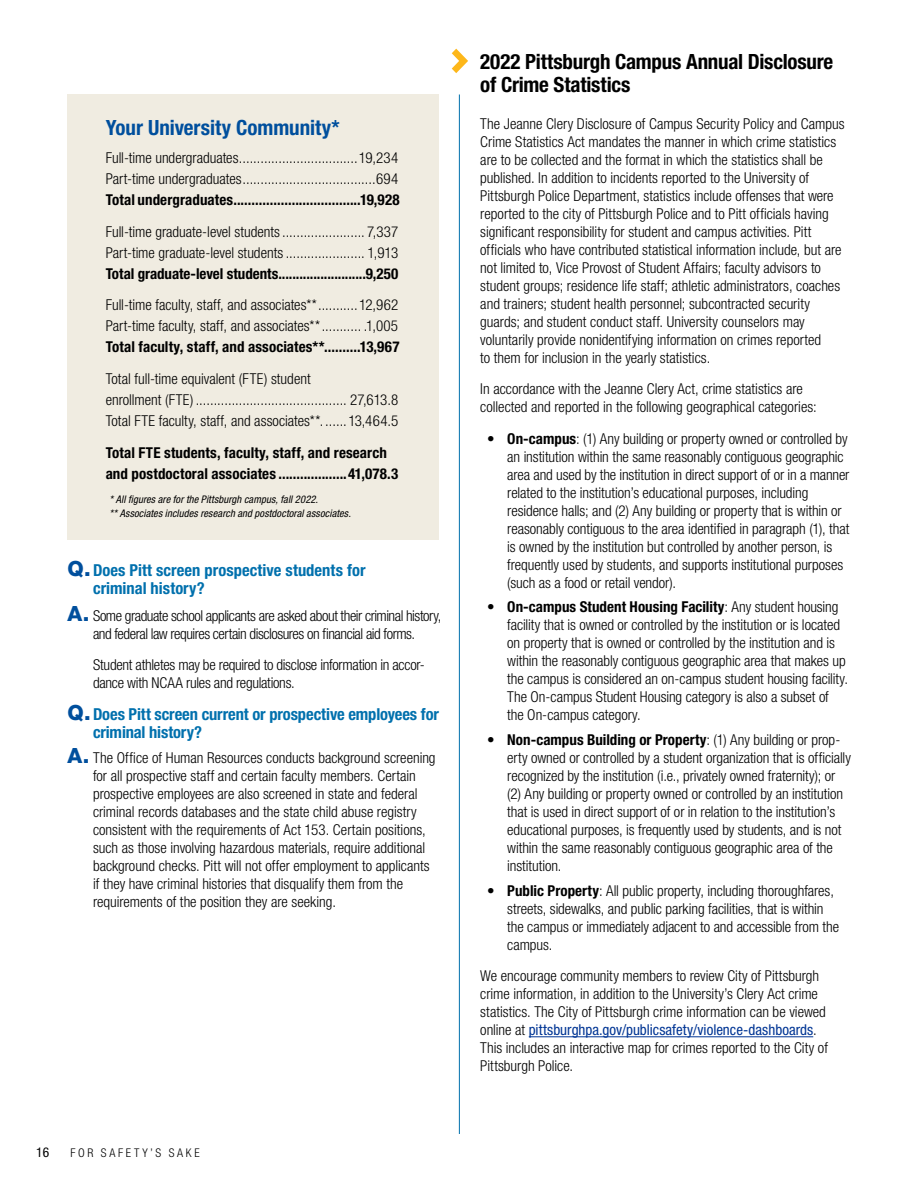
<style>
.page{position:relative;width:918px;height:1188px;background:#fff}
.page>*{position:absolute;margin:0;border:0;box-sizing:border-box;transform-origin:0 0}
.t1{font:700 condensed 21px/22.5px "Helvetica Neue LT Pro";letter-spacing:-.01em;color:#000}
.Subhead{font:700 condensed 21px "Helvetica Neue LT Pro";color:#004f9d}
.Body_Copy_GOTHAM{font:700 condensed 16.5px/18px "Helvetica Neue LT Pro";color:#0070ad}
.BODY_COPY{font:300 condensed 15px/18px "Helvetica Neue LT Pro";color:#000}
.BODY_COPY_BULLET_NUMBERS{font:300 condensed 15px/18px "Helvetica Neue LT Pro";letter-spacing:-.005em;color:#000}
.BODY_COPY-2{font:700 condensed 15px "Helvetica Neue LT Pro";letter-spacing:.005em;color:#000}
.BODY_COPY-3{font:300 condensed 15px/18px "Helvetica Neue LT Pro";letter-spacing:-.03em;color:#000;text-align:center}
.BODY_COPY-4{font:300 condensed 15px/18px "Helvetica Neue LT Pro";letter-spacing:-.02em;color:#000}
.t2{font:condensed 13.5px "Helvetica Neue LT Pro";color:#000}
.t3{font:300 condensed 12px "Helvetica Neue LT Pro";letter-spacing:.225em;color:#000}
.t4{font:italic condensed 10.5px "Helvetica Neue LT Pro";letter-spacing:.01em;color:#000}
.s1{font-weight:800;font-stretch:normal;font-size:21px;color:#004f9d}
.s2{font-weight:700}
.s3{font-weight:400;color:#003594}
</style>
<div class="page">
<hr style="left:459px;top:94px;width:1px;height:1040px;background:#0070ad">
<hr style="left:529px;top:1037px;width:284px;height:1px;background:#003594">
<div style="left:67px;top:94px;width:371px;height:446px;background:#f0ece1"></div>
<svg style="left:452px;top:49px;width:16px;height:24px"></svg>
<h2 class="Subhead" style="left:106px;top:115px;width:236px">Your University Community*</h2>
<p class="BODY_COPY" style="left:106px;top:148px;width:294px">Full-time undergraduates.................................19,234</p>
<p class="BODY_COPY" style="left:106px;top:169px;width:294px">Part-time undergraduates.....................................694</p>
<p class="BODY_COPY-2" style="left:106px;top:190px;width:296px">Total undergraduates...................................19,928</p>
<p class="BODY_COPY" style="left:106px;top:222px;width:294px">Full-time graduate-level students....................... 7,337</p>
<p class="BODY_COPY" style="left:106px;top:243px;width:294px">Part-time graduate-level students ...................... 1,913</p>
<p class="BODY_COPY-2" style="left:106px;top:264px;width:294px">Total graduate-level students.........................9,250</p>
<p class="BODY_COPY" style="left:106px;top:296px;width:294px">Full-time faculty, staff, and associates**...........12,962</p>
<p class="BODY_COPY" style="left:106px;top:317px;width:294px">Part-time faculty, staff, and associates**........... .1,005</p>
<p class="BODY_COPY-2" style="left:106px;top:338px;width:295px">Total faculty, staff, and associates**..........13,967</p>
<p class="BODY_COPY" style="left:106px;top:370px;width:206px">Total full-time equivalent (FTE) student</p>
<p class="BODY_COPY" style="left:106px;top:391px;width:294px">enrollment (FTE) .......................................... 27,613.8</p>
<p class="BODY_COPY" style="left:106px;top:412px;width:294px">Total FTE faculty, staff, and associates**. ......13,464.5</p>
<p class="BODY_COPY-2" style="left:106px;top:444px;width:283px">Total FTE students, faculty, staff, and research</p>
<p class="BODY_COPY-2" style="left:106px;top:465px;width:294px">and postdoctoral associates ...................41,078.3</p>
<p class="t4" style="left:109px;top:493px;width:210px">* All figures are for the Pittsburgh campus, fall 2022.</p>
<p class="t4" style="left:109px;top:507px;width:243px">** Associates includes research and postdoctoral associates.</p>
<p class="Body_Copy_GOTHAM" style="left:93px;top:561px;width:274px;text-indent:-26px"><span class="s1">Q.</span>Does Pitt screen prospective students for criminal history?</p>
<p class="BODY_COPY-3" style="left:68px;top:606px;width:375px"><span class="s1">A.</span> Some graduate school applicants are asked about their criminal history, and federal law requires certain disclosures on financial aid forms.</p>
<p class="BODY_COPY-4" style="left:93px;top:656px;width:333px">Student athletes may be required to disclose information in accor&shy;dance with NCAA rules and regulations.</p>
<p class="Body_Copy_GOTHAM" style="left:93px;top:705px;width:348px;text-indent:-26px"><span class="s1">Q.</span>Does Pitt screen current or prospective employees for criminal history?</p>
<p class="BODY_COPY" style="left:93px;top:748px;width:344px;text-indent:-26px"><span class="s1">A.</span> The Office of Human Resources conducts background screening for all prospective staff and certain faculty members. Certain prospective employees are also screened in state and federal criminal records databases and the state child abuse registry consistent with the requirements of Act 153. Certain positions, such as those involving hazardous materials, require additional background checks. Pitt will not offer employment to applicants if they have criminal histories that disqualify them from the requirements of the position they are seeking.</p>
<p class="t2" style="left:36px;top:1144px;width:15px">16</p>
<p class="t3" style="left:71px;top:1146px;width:131px">FOR SAFETY’S SAKE</p>
<h1 class="t1" style="left:480px;top:51px;width:355px">2022 Pittsburgh Campus Annual Disclosure of Crime Statistics</h1>
<p class="BODY_COPY" style="left:480px;top:114px;width:366px">The Jeanne Clery Disclosure of Campus Security Policy and Campus Crime Statistics Act mandates the manner in which crime statistics are to be collected and the format in which the statistics shall be published. In addition to incidents reported to the University of Pittsburgh Police Department, statistics include offenses that were reported to the city of Pittsburgh Police and to Pitt officials having significant responsibility for student and campus activities. Pitt officials who have contributed statistical information include, but are not limited to, Vice Provost of Student Affairs; faculty advisors to student groups; residence life staff; athletic administrators, coaches and trainers; student health personnel; subcontracted security guards; and student conduct staff. University counselors may voluntarily provide nonidentifying information on crimes reported<br>to them for inclusion in the yearly statistics.</p>
<p class="BODY_COPY" style="left:480px;top:380px;width:338px">In accordance with the Jeanne Clery Act, crime statistics are collected and reported in the following geographical categories:</p>
<p class="BODY_COPY_BULLET_NUMBERS" style="left:507px;top:429px;width:344px;text-indent:-20px">• <span class="s2">On-campus</span>: (1) Any building or property owned or controlled by an institution within the same reasonably contiguous geographic area and used by the institution in direct support of or in a manner related to the institution’s educational purposes, including residence halls; and (2) Any building or property that is within or reasonably contiguous to the area identified in paragraph (1), that is owned by the institution but controlled by another person, is frequently used by students, and supports institutional purposes (such as a food or retail vendor).</p>
<p class="BODY_COPY_BULLET_NUMBERS" style="left:507px;top:598px;width:342px;text-indent:-20px">• <span class="s2">On-campus Student Housing Facility</span>: Any student housing facility that is owned or controlled by the institution or is located on property that is owned or controlled by the institution and is within the reasonably contiguous geographic area that makes up the campus is considered an on-campus student housing facility.<br>The On-campus Student Housing category is also a subset of the On-campus category.</p>
<p class="BODY_COPY_BULLET_NUMBERS" style="left:507px;top:731px;width:345px;text-indent:-20px">• <span class="s2">Non-campus Building or Property</span>: (1) Any building or prop&shy;erty owned or controlled by a student organization that is officially recognized by the institution (i.e., privately owned fraternity); or (2) Any building or property owned or controlled by an institution that is used in direct support of or in relation to the institution’s educational purposes, is frequently used by students, and is not within the same reasonably contiguous geographic area of the institution.</p>
<p class="BODY_COPY_BULLET_NUMBERS" style="left:507px;top:881px;width:333px;text-indent:-20px">• <span class="s2">Public Property</span>: All public property, including thoroughfares, streets, sidewalks, and public parking facilities, that is within the campus or immediately adjacent to and accessible from the campus.</p>
<p class="BODY_COPY" style="left:480px;top:967px;width:349px">We encourage community members to review City of Pittsburgh crime information, in addition to the University’s Clery Act crime statistics. The City of Pittsburgh crime information can be viewed online at <span class="s3">pittsburghpa.gov/publicsafety/violence-dashboards</span>.<br>This includes an interactive map for crimes reported to the City of Pittsburgh Police.</p>
</div>
